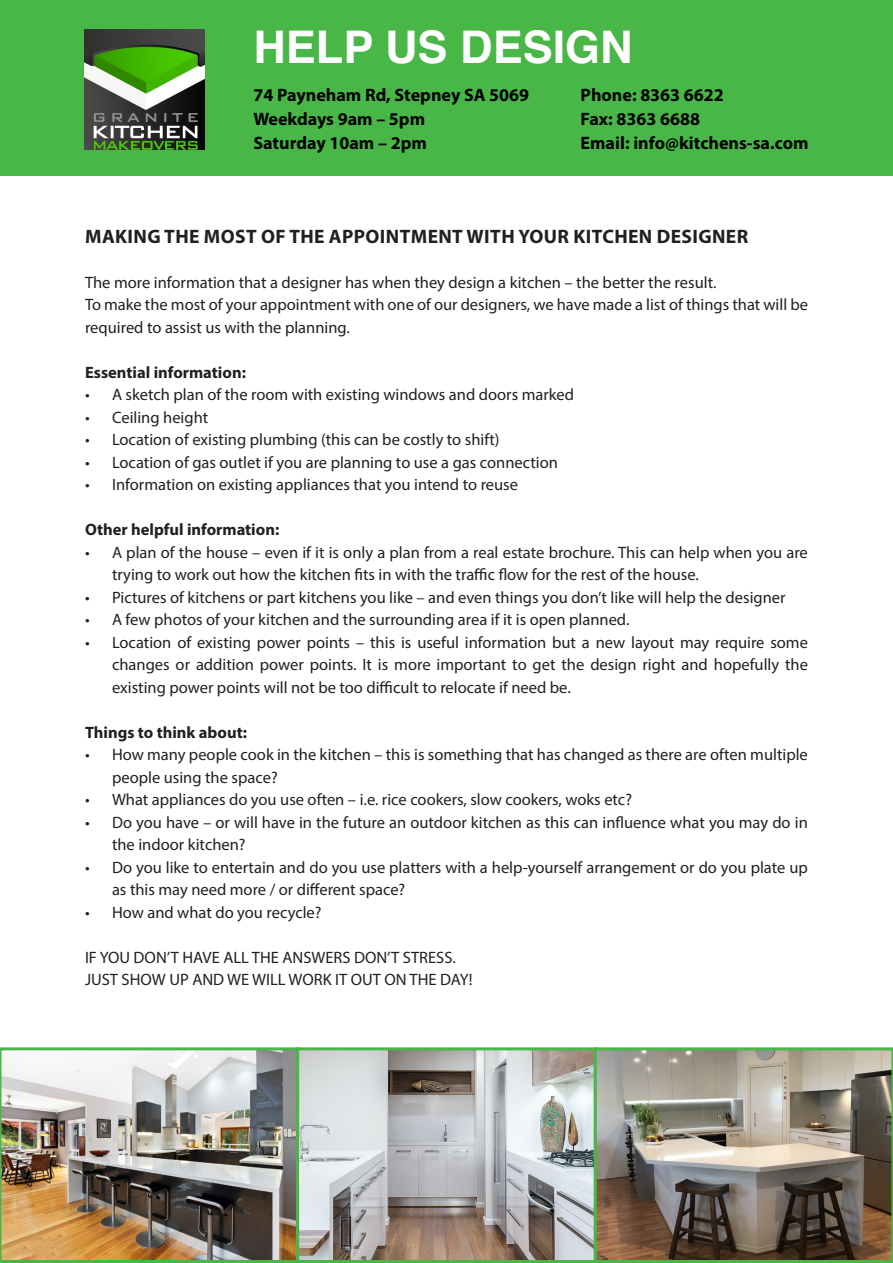
<style>
.page{position:relative;width:893px;height:1263px;background:#fff}
.page>*{position:absolute;margin:0;border:0;box-sizing:border-box;transform-origin:0 0}
.t1{font:700 45px "Helvetica";color:#fff}
.t2{font:700 19.5px "Myriad Pro";letter-spacing:.02em;color:#231f20}
.t3{font:700 18px/24px "Myriad Pro";color:#000}
.t4{font:16.5px/22.5px "Myriad Pro";color:#231f20}
.t5{font:700 16.5px "Myriad Pro";color:#231f20}
</style>
<div class="page">
<div style="left:0;top:0;width:893px;height:175px;background:#49b748"></div>
<img style="left:85px;top:29px;width:120px;height:120px">
<img style="left:300px;top:1051px;width:293px;height:208px">
<img style="left:0;top:1047px;width:296px;height:216px">
<div style="left:296px;top:1047px;width:301px;height:216px;border:3px solid #49b748"></div>
<img style="left:594px;top:1047px;width:299px;height:216px">
<h1 class="t1" style="left:253px;top:11px;width:381px">HELP US DESIGN</h1>
<p class="t3" style="left:253px;top:82px;width:277px">74 Payneham Rd, Stepney SA 5069<br>Weekdays 9am – 5pm<br>Saturday 10am – 2pm</p>
<p class="t3" style="left:581px;top:82px;width:229px">Phone: 8363 6622<br>Fax: 8363 6688<br>Email: info@kitchens-sa.com</p>
<p class="t2" style="left:85px;top:223px;width:664px">MAKING THE MOST OF THE APPOINTMENT WITH YOUR KITCHEN DESIGNER</p>
<p class="t4" style="left:85px;top:270px;width:724px">The more information that a designer has when they design a kitchen – the better the result.<br>To make the most of your appointment with one of our designers, we have made a list of things that will be required to assist us with the planning.</p>
<p class="t5" style="left:85px;top:361px;width:162px">Essential information:</p>
<p class="t4" style="left:85px;top:383px;width:491px">• A sketch plan of the room with existing windows and doors marked</p>
<p class="t4" style="left:85px;top:406px;width:125px">• Ceiling height</p>
<p class="t4" style="left:85px;top:428px;width:416px">• Location of existing plumbing (this can be costly to shift)</p>
<p class="t4" style="left:85px;top:451px;width:474px">• Location of gas outlet if you are planning to use a gas connection</p>
<p class="t4" style="left:85px;top:473px;width:434px">• Information on existing appliances that you intend to reuse</p>
<p class="t5" style="left:85px;top:519px;width:196px">Other helpful information:</p>
<p class="t4" style="left:112px;top:541px;width:697px;text-indent:-27px">• A plan of the house – even if it is only a plan from a real estate brochure. This can help when you are trying to work out how the kitchen fits in with the traffic flow for the rest of the house.</p>
<p class="t4" style="left:85px;top:586px;width:702px">• Pictures of kitchens or part kitchens you like – and even things you don’t like will help the designer</p>
<p class="t4" style="left:85px;top:608px;width:546px">• A few photos of your kitchen and the surrounding area if it is open planned.</p>
<p class="t4" style="left:112px;top:631px;width:697px;text-align:justify;text-indent:-27px">• Location of existing power points – this is useful information but a new layout may require some changes or addition power points. It is more important to get the design right and hopefully the existing power points will not be too difficult to relocate if need be.</p>
<p class="t5" style="left:85px;top:721px;width:163px">Things to think about:</p>
<p class="t4" style="left:112px;top:743px;width:697px;text-indent:-27px">• How many people cook in the kitchen – this is something that has changed as there are often multiple people using the space?</p>
<p class="t4" style="left:85px;top:788px;width:548px">• What appliances do you use often – i.e. rice cookers, slow cookers, woks etc?</p>
<p class="t4" style="left:112px;top:811px;width:697px;text-indent:-27px">• Do you have – or will have in the future an outdoor kitchen as this can influence what you may do in the indoor kitchen?</p>
<p class="t4" style="left:112px;top:856px;width:697px;text-indent:-27px">• Do you like to entertain and do you use platters with a help-yourself arrangement or do you plate up as this may need more / or different space?</p>
<p class="t4" style="left:85px;top:901px;width:238px">• How and what do you recycle?</p>
<p class="t4" style="left:85px;top:946px;width:389px">IF YOU DON’T HAVE ALL THE ANSWERS DON’T STRESS.<br>JUST SHOW UP AND WE WILL WORK IT OUT ON THE DAY!</p>
</div>
